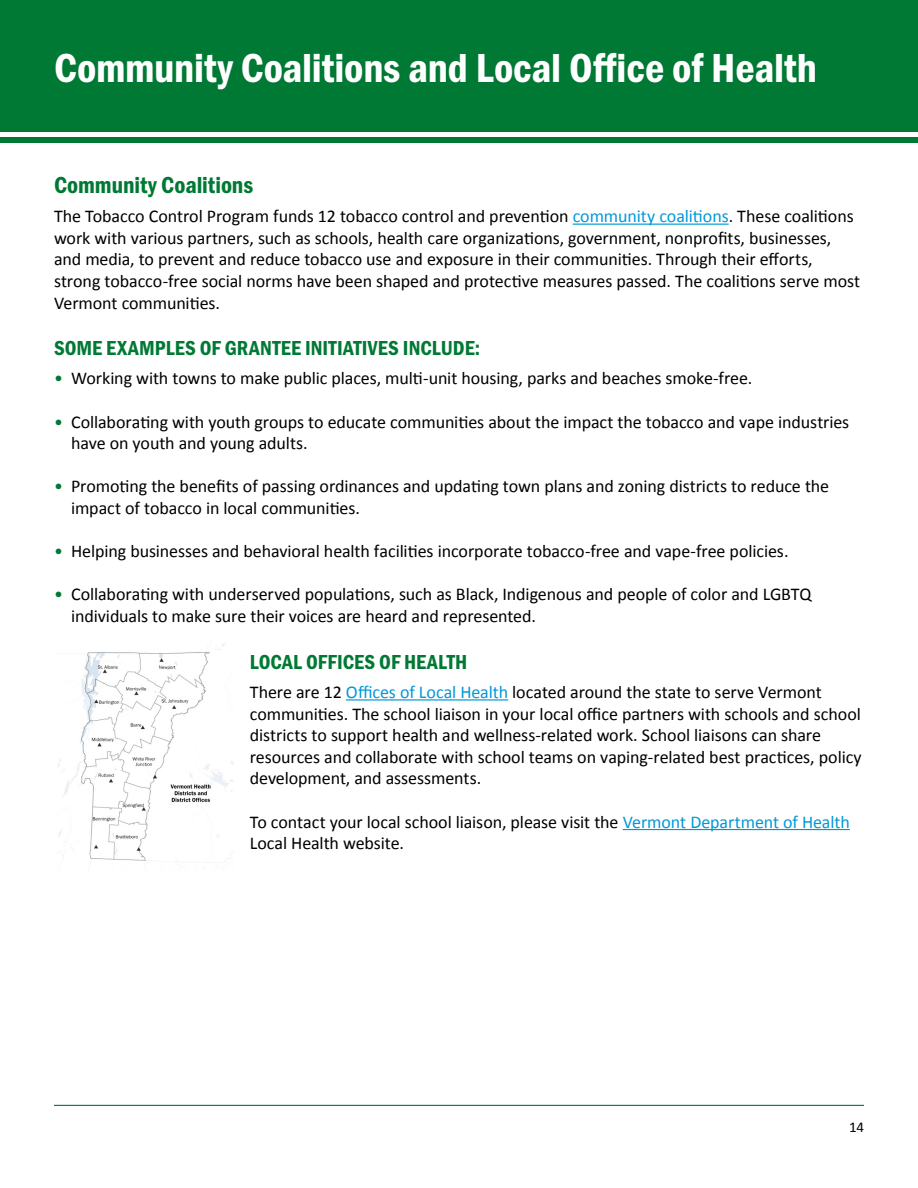
<style>
.page{position:relative;width:918px;height:1188px;background:#fff}
.page>*{position:absolute;margin:0;border:0;box-sizing:border-box;transform-origin:0 0}
.Chapter{font:42px "Franklin Gothic URW Con Dem";letter-spacing:-.005em;color:#fff}
.t1{font:24px "Franklin Gothic URW Con Dem";letter-spacing:-.005em;color:#007934}
.t2{font:21px "Franklin Gothic URW Con Dem";letter-spacing:.005em;color:#007934}
.t3{font:18px/21.6px "Calibri";letter-spacing:-.005em;color:#000}
.t4{font:15px "Calibri";color:#000}
.s1{color:#0098d9}
.s2{color:#007934}
</style>
<div class="page">
<hr style="left:54px;top:1105px;width:810px;height:1px;background:#007934">
<div style="left:0;top:0;width:918px;height:142px;background:#007934"></div>
<hr style="left:573px;top:224px;width:156px;height:1px;background:#0098d9">
<hr style="left:346px;top:699px;width:162px;height:2px;background:#0098d9">
<hr style="left:623px;top:829px;width:227px;height:1px;background:#0098d9">
<img style="left:58px;top:644px;width:176px;height:218px">
<div style="left:0;top:132px;width:918px;height:5px;background:#fff"></div>
<p class="Chapter" style="left:54px;top:40px;width:764px">Community Coalitions and Local Office of Health</p>
<p class="t1" style="left:54px;top:169px;width:201px">Community Coalitions</p>
<p class="t3" style="left:54px;top:204px;width:808px">The Tobacco Control Program funds 12 tobacco control and prevention <span class="s1">community coalitions</span>. These coalitions work with various partners, such as schools, health care organizations, government, nonprofits, businesses, and media, to prevent and reduce tobacco use and exposure in their communities. Through their efforts, strong tobacco-free social norms have been shaped and protective measures passed. The coalitions serve most Vermont communities.</p>
<p class="t2" style="left:54px;top:334px;width:428px">SOME EXAMPLES OF GRANTEE INITIATIVES INCLUDE:</p>
<p class="t3" style="left:54px;top:367px;width:700px"><span class="s2">•</span> Working with towns to make public places, multi-unit housing, parks and beaches smoke-free.</p>
<p class="t3" style="left:71px;top:410px;width:780px;text-indent:-17px"><span class="s2">•</span> Collaborating with youth groups to educate communities about the impact the tobacco and vape industries have on youth and young adults.</p>
<p class="t3" style="left:71px;top:475px;width:760px;text-indent:-17px"><span class="s2">•</span> Promoting the benefits of passing ordinances and updating town plans and zoning districts to reduce the impact of tobacco in local communities.</p>
<p class="t3" style="left:54px;top:540px;width:736px"><span class="s2">•</span> Helping businesses and behavioral health facilities incorporate tobacco-free and vape-free policies.</p>
<p class="t3" style="left:71px;top:583px;width:742px;text-indent:-17px"><span class="s2">•</span> Collaborating with underserved populations, such as Black, Indigenous and people of color and LGBTQ individuals to make sure their voices are heard and represented.</p>
<p class="t2" style="left:250px;top:648px;width:219px">LOCAL OFFICES OF HEALTH</p>
<p class="t3" style="left:250px;top:680px;width:613px">There are 12 <span class="s1">Offices of Local Health</span> located around the state to serve Vermont communities. The school liaison in your local office partners with schools and school districts to support health and wellness-related work. School liaisons can share resources and collaborate with school teams on vaping-related best practices, policy development, and assessments.</p>
<p class="t3" style="left:250px;top:810px;width:602px">To contact your local school liaison, please visit the <span class="s1">Vermont Department of Health<br></span>Local Health website.</p>
<p class="t4" style="left:849px;top:1117px;width:16px">14</p>
</div>
